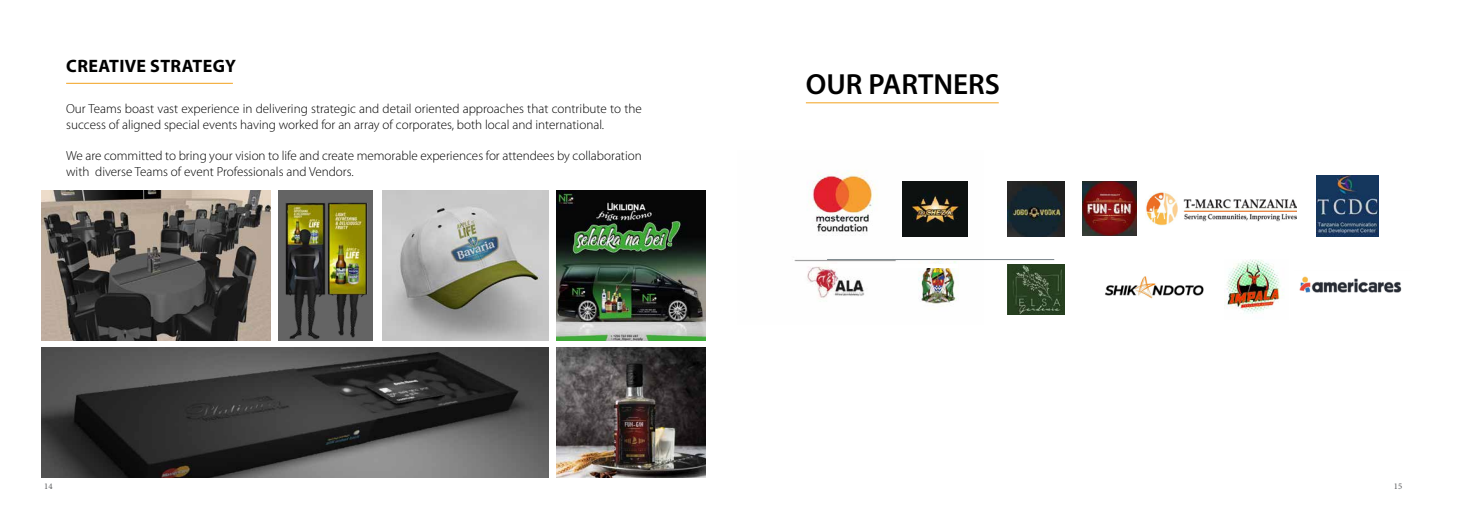
<style>
.page{position:relative;width:1474px;height:521px;background:#fff}
.page>*{position:absolute;margin:0;border:0;box-sizing:border-box;transform-origin:0 0}
.t1{font:600 29.22px "Myriad Pro";color:#000}
.t2{font:700 18.03px "Myriad Pro";letter-spacing:.02em;color:#000101}
.t3{font:300 13.12px/15.8px "Myriad Pro";color:#000}
.t4{font:8.75px "Minion Pro";color:#58595b}
</style>
<div class="page">
<hr style="left:806px;top:102px;width:192px;height:1px;background:#f2a21f">
<img style="left:794px;top:170px;width:174px;height:134px">
<hr style="left:827px;top:259px;width:227px;height:1px;background:#7b868c">
<hr style="left:829px;top:264px;width:128px;height:3px;background:#fff">
<img style="left:903px;top:182px;width:64px;height:54px">
<img style="left:1082px;top:182px;width:54px;height:53px">
<img style="left:1224px;top:259px;width:60px;height:55px">
<img style="left:1007px;top:182px;width:57px;height:54px">
<img style="left:1007px;top:264px;width:57px;height:50px">
<img style="left:1316px;top:176px;width:61px;height:60px">
<img style="left:1105px;top:276px;width:99px;height:23px">
<img style="left:1299px;top:276px;width:103px;height:17px">
<img style="left:1145px;top:191px;width:151px;height:34px">
<hr style="left:66px;top:83px;width:167px;height:1px;background:#f2a21f">
<img style="left:41px;top:190px;width:229px;height:150px">
<img style="left:278px;top:190px;width:95px;height:150px">
<img style="left:556px;top:190px;width:149px;height:150px">
<img style="left:382px;top:190px;width:167px;height:150px">
<img style="left:556px;top:347px;width:149px;height:130px">
<img style="left:41px;top:347px;width:508px;height:130px">
<h2 class="t2" style="left:66px;top:54px;width:171px">CREATIVE STRATEGY</h2>
<p class="t3" style="left:66px;top:100px;width:577px">Our Teams boast vast experience in delivering strategic and detail oriented approaches that contribute to the success of aligned special events having worked for an array of corporates, both local and international.</p>
<p class="t3" style="left:66px;top:148px;width:577px">We are committed to bring your vision to life and create memorable experiences for attendees by collaboration with diverse Teams of event Professionals and Vendors.</p>
<h1 class="t1" style="left:806px;top:65px;width:196px">OUR PARTNERS</h1>
<p class="t4" style="left:44px;top:480px;width:10px">14</p>
<p class="t4" style="left:1393px;top:480px;width:10px">15</p>
</div>
